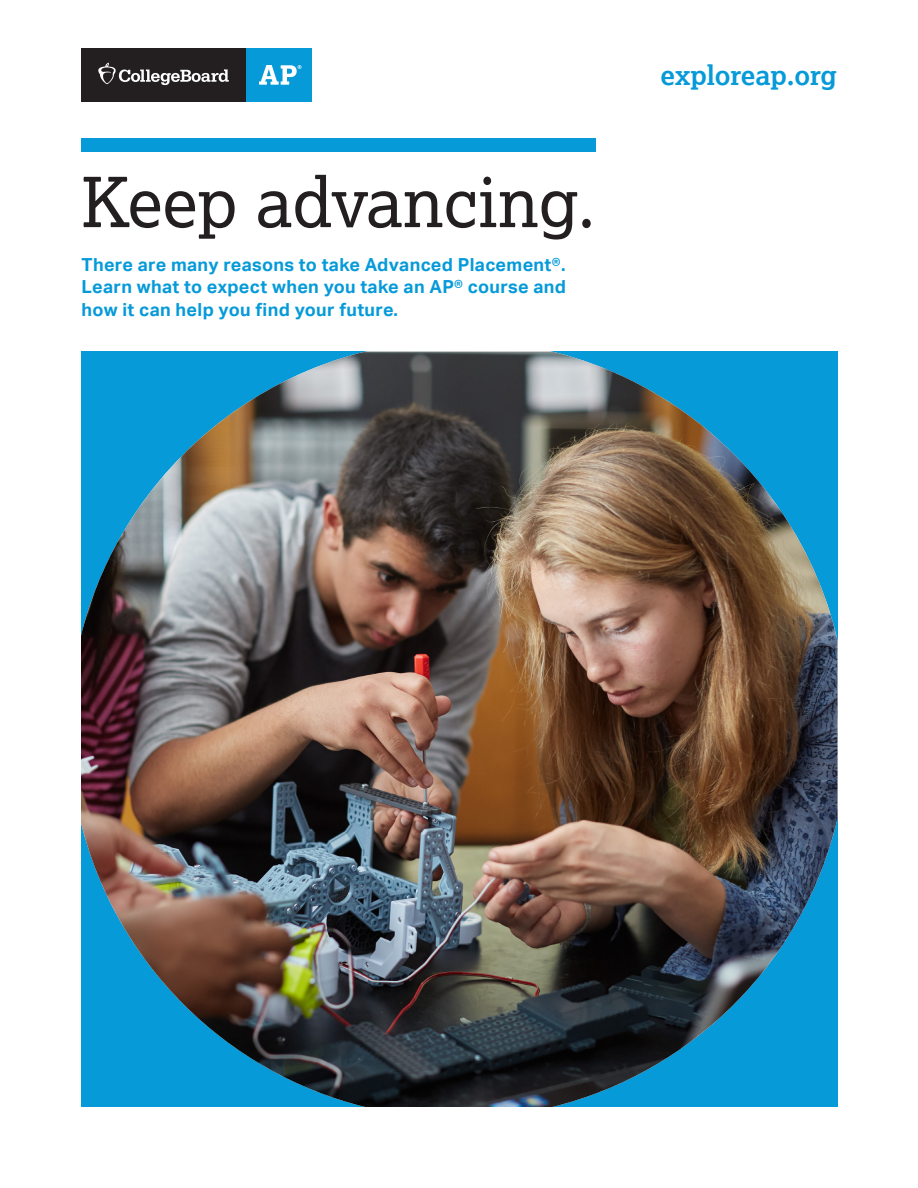
<style>
.page{position:relative;width:918px;height:1188px;background:#fff}
.page>*{position:absolute;margin:0;border:0;box-sizing:border-box;transform-origin:0 0}
.COVER_-_Headline{font:69px "Lexia";color:#231f20}
.t1{font:700 27px "Lexia";color:#069ad9}
.COVER_-_Subhead{font:700 18px/22.5px "Aktiv Grotesk";letter-spacing:.02em;color:#069ad9;text-align:justify}
</style>
<div class="page">
<img style="left:81px;top:352px;width:757px;height:755px">
<div style="left:81px;top:139px;width:515px;height:13px;background:#069ad9"></div>
<div style="left:81px;top:48px;width:165px;height:54px;background:#231f20"></div>
<svg style="left:98px;top:63px;width:131px;height:22px"></svg>
<div style="left:246px;top:48px;width:66px;height:54px;background:#069ad9"></div>
<svg style="left:259px;top:65px;width:42px;height:20px"></svg>
<p class="COVER_-_Headline" style="left:81px;top:159px;width:516px">Keep advancing.</p>
<p class="COVER_-_Subhead" style="left:81px;top:253px;width:486px">There are many reasons to take Advanced Placement®.<br>Learn what to expect when you take an AP® course and how it can help you find your future.</p>
<h2 class="t1" style="left:661px;top:58px;width:178px">exploreap.org</h2>
</div>
